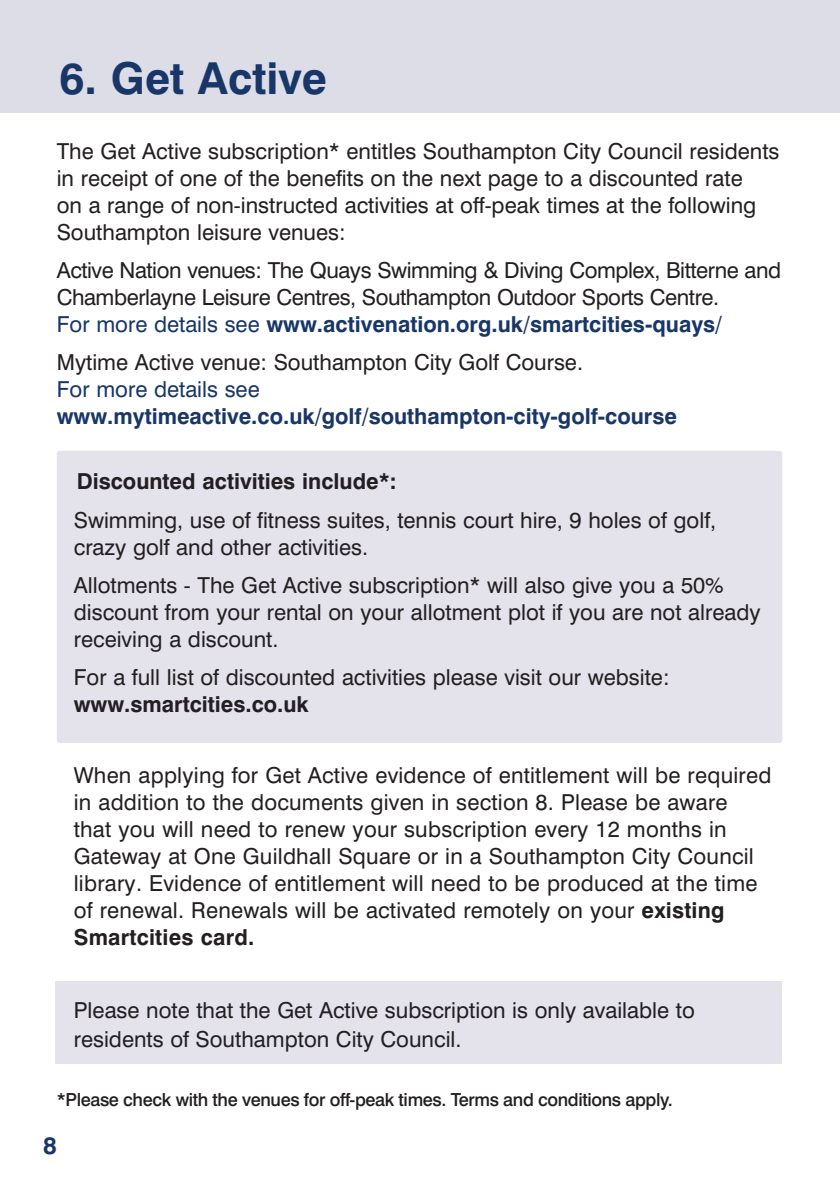
<style>
.page{position:relative;width:840px;height:1191px;background:#fff}
.page>*{position:absolute;margin:0;border:0;box-sizing:border-box;transform-origin:0 0}
.t1{font:700 44px "Swiss 721 BT";color:#183667}
.t2{font:700 24px "Swiss 721 BT";color:#183667}
.main_text{font:22px/27px "Swiss 721 BT";color:#231f20}
.main_text-2{font:22px/27px "Swiss 721 BT";letter-spacing:-.02em;color:#231f20}
.main_text-3{font:700 22px/27px "Swiss 721 BT";color:#183667}
.main_text-4{font:700 22px "Swiss 721 BT";color:#231f20}
.t3{font:500 18px "Swiss 721 BT";letter-spacing:-.02em;color:#231f20}
.s1{color:#183667}
.s2{font-weight:700;color:#183667}
.s3{font-weight:400;color:#231f20}
.s4{font-weight:400}
.s5{font-weight:700}
</style>
<div class="page">
<div style="left:0;top:0;width:839px;height:112px;background:#dcdde7"></div>
<div style="left:56px;top:981px;width:725px;height:82px;background:#e4e3eb"></div>
<div style="left:57px;top:451px;width:724px;height:292px;background:#e4e3eb;border-radius:3px"></div>
<p class="t1" style="left:60px;top:52px;width:268px">6. Get Active</p>
<p class="main_text" style="left:57px;top:137px;width:723px">The Get Active subscription* entitles Southampton City Council residents in receipt of one of the benefits on the next page to a discounted rate<br>on a range of non-instructed activities at off-peak times at the following Southampton leisure venues:</p>
<p class="main_text-2" style="left:57px;top:256px;width:725px">Active Nation venues: The Quays Swimming &amp; Diving Complex, Bitterne and<br>Chamberlayne Leisure Centres, Southampton Outdoor Sports Centre.<br><span class="s1">For more details see</span> <span class="s2">www.activenation.org.uk/smartcities-quays/</span></p>
<p class="main_text-3" style="left:57px;top:349px;width:621px"><span class="s3">Mytime Active venue: Southampton City Golf Course.<br></span><span class="s4">For more details see </span>www.mytimeactive.co.uk/golf/southampton-city-golf-course</p>
<p class="main_text-4" style="left:77px;top:468px;width:321px">Discounted activities include*:</p>
<p class="main_text" style="left:74px;top:506px;width:643px">Swimming, use of fitness suites, tennis court hire, 9 holes of golf, crazy golf and other activities.</p>
<p class="main_text" style="left:74px;top:571px;width:688px">Allotments - The Get Active subscription* will also give you a 50% discount from your rental on your allotment plot if you are not already receiving a discount.</p>
<p class="main_text" style="left:74px;top:664px;width:597px">For a full list of discounted activities please visit our website: <span class="s5">www.smartcities.co.uk</span></p>
<p class="main_text" style="left:74px;top:761px;width:698px">When applying for Get Active evidence of entitlement will be required in addition to the documents given in section 8. Please be aware<br>that you will need to renew your subscription every 12 months in Gateway at One Guildhall Square or in a Southampton City Council library. Evidence of entitlement will need to be produced at the time of renewal. Renewals will be activated remotely on your <span class="s5">existing Smartcities card.</span></p>
<p class="main_text" style="left:74px;top:995px;width:622px;line-height:29px">Please note that the Get Active subscription is only available to residents of Southampton City Council.</p>
<p class="t3" style="left:57px;top:1088px;width:617px">*Please check with the venues for off-peak times. Terms and conditions apply.</p>
<p class="t2" style="left:43px;top:1130px;width:15px">8</p>
</div>
